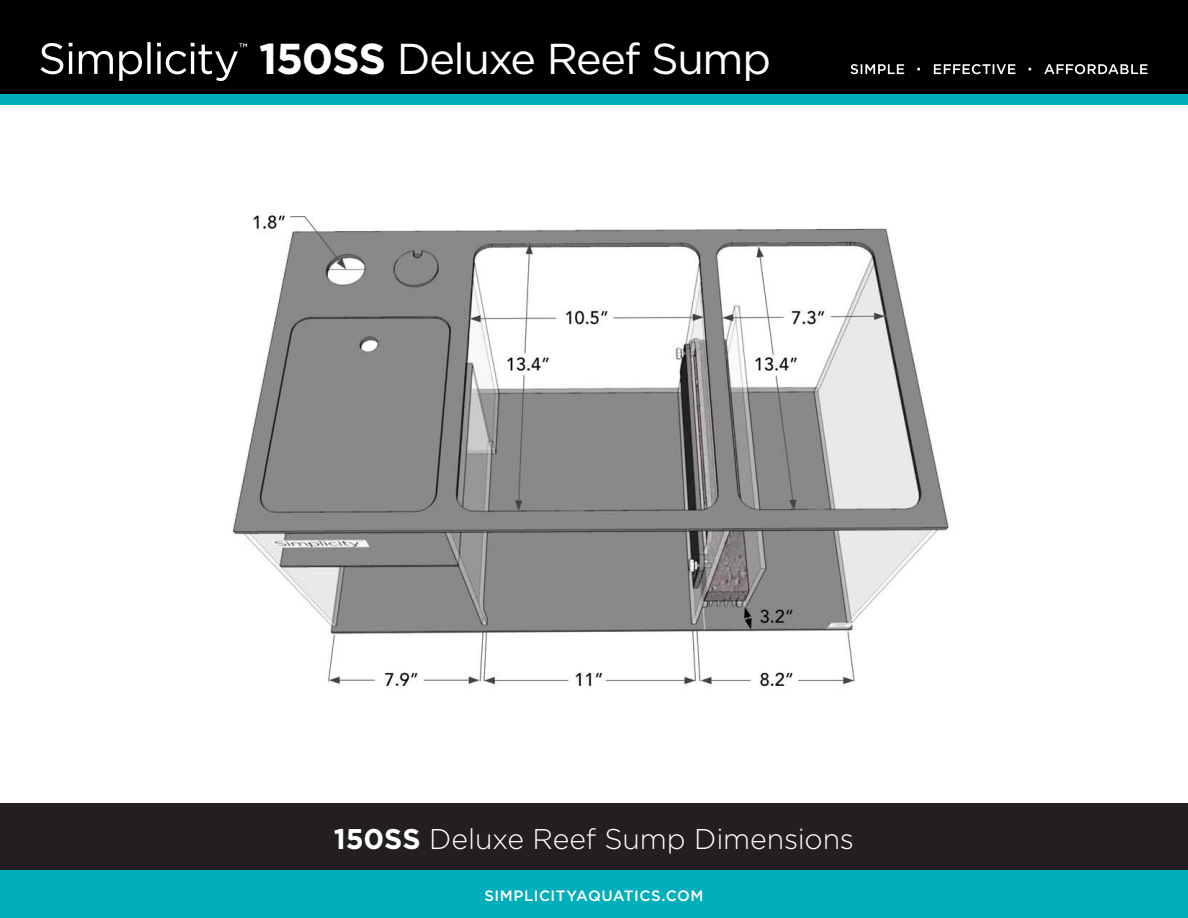
<style>
.page{position:relative;width:1188px;height:918px;background:#fff}
.page>*{position:absolute;margin:0;border:0;box-sizing:border-box;transform-origin:0 0}
.Page_Title_On_Black{font:43.2px "Gotham";letter-spacing:-.035em;color:#fff}
.Product_Name{font:300 28.5px "Gotham";letter-spacing:-.005em;color:#fff}
.t1{font:500 15px "Gotham";letter-spacing:.035em;color:#fff}
.s1{font-weight:700}
</style>
<div class="page">
<img style="left:232px;top:213px;width:717px;height:476px">
<div style="left:0;top:0;width:1188px;height:94px;background:#000"></div>
<svg style="left:851px;top:64px;width:297px;height:10px"></svg>
<svg style="left:41px;top:42px;width:206px;height:39px"></svg>
<div style="left:0;top:94px;width:1188px;height:11px;background:#00aebc"></div>
<div style="left:0;top:803px;width:1188px;height:68px;background:#231f20"></div>
<div style="left:0;top:871px;width:1188px;height:47px;background:#00aebc"></div>
<p class="Page_Title_On_Black" style="left:259px;top:35px;width:513px"><span class="s1">150SS</span> Deluxe Reef Sump</p>
<p class="Product_Name" style="left:334px;top:823px;width:522px"><span class="s1">150SS</span> Deluxe Reef Sump Dimensions</p>
<p class="t1" style="left:484px;top:887px;width:221px">SIMPLICITYAQUATICS.COM</p>
</div>
